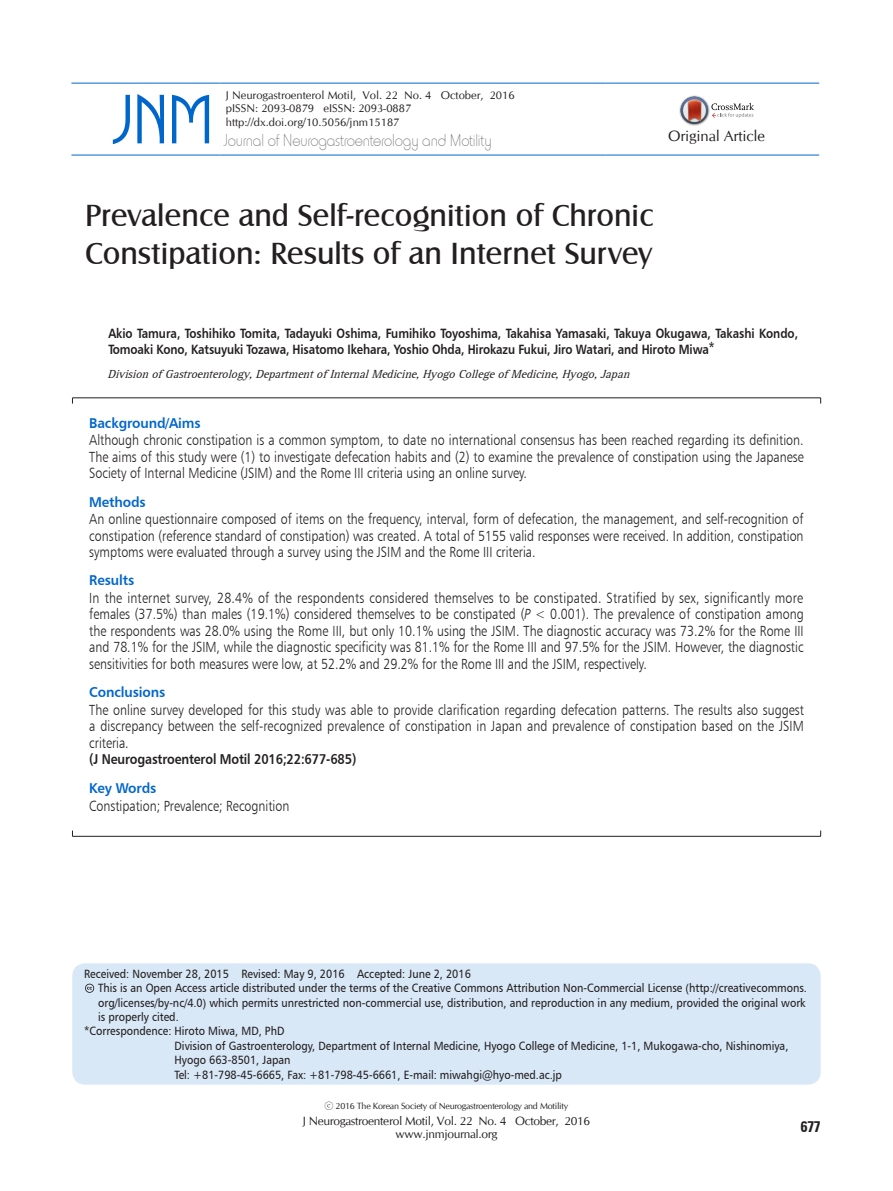
<style>
.page{position:relative;width:893px;height:1191px;background:#fff}
.page>*{position:absolute;margin:0;border:0;box-sizing:border-box;transform-origin:0 0}
.t1{font:500 64.5px "Busorama IT Cby BT";color:#06c}
.t2{font:31.5px/37.8px "Castle T";color:#231f20}
.t3{font:18px "Horatio D Ligh";letter-spacing:-.015em;color:#787878;scale:.9 1}
.t4{font:15.3px "Univeconbol";color:#231f20}
.t5{font:15px "CG Omega";letter-spacing:-.01em;color:#231f20}
.t6{font:14.7px/16.5px "Humanist 777 BT Light B";color:#231f20;text-align:justify;scale:.85 1}
.t7{font:14.25px "Humanist 777 BT Bold B";letter-spacing:-.01em;color:#06c;scale:.95 1}
.t8{font:14.25px "Humanist 777 BT Bold B";letter-spacing:-.01em;color:#231f20;scale:.87 1}
.t9{font:13.5px/16.2px "Humanist 777 BT Bold B";letter-spacing:-.01em;color:#231f20;scale:.85 1}
.t10{font:12px "Humanist 777 BT Roman B";color:#231f20;scale:.9 1}
.t11{font:italic 12px "Rotisser";color:#231f20}
.t12{font:12px/13.5px "CG Omega";letter-spacing:-.025em;color:#231f20;text-align:center}
.t13{font:11.25px/13.5px "CG Omega";color:#231f20}
.t14{font:9px "CG Omega";letter-spacing:-.025em;color:#231f20}
.s1{font-style:italic}
.s2{font-family:"Batang Che"}
</style>
<div class="page">
<hr style="left:72px;top:397px;width:749px;height:1px;background:#231f20">
<hr style="left:72px;top:836px;width:749px;height:1px;background:#231f20">
<div style="left:72px;top:963px;width:749px;height:121px;background:#d9e8f7;border-radius:13px"></div>
<svg style="left:85px;top:983px;width:10px;height:10px"></svg>
<hr style="left:71px;top:83px;width:148px;height:1px;background:#06c">
<hr style="left:71px;top:155px;width:148px;height:1px;background:#06c">
<hr style="left:219px;top:83px;width:378px;height:1px;background:#06c">
<svg style="left:597px;top:83px;width:17px;height:1px"></svg>
<hr style="left:614px;top:83px;width:205px;height:1px;background:#06c">
<hr style="left:614px;top:155px;width:205px;height:1px;background:#06c">
<svg style="left:597px;top:155px;width:17px;height:1px"></svg>
<hr style="left:219px;top:155px;width:378px;height:1px;background:#06c">
<img style="left:679px;top:95px;width:22px;height:30px">
<svg style="left:681px;top:97px;width:73px;height:27px"></svg>
<h1 class="t1" style="left:112px;top:81px;width:102px">JNM</h1>
<p class="t13" style="left:226px;top:89px;width:290px">J Neurogastroenterol Motil, Vol. 22 No. 4 October, 2016 pISSN: 2093-0879 eISSN: 2093-0887 http://dx.doi.org/10.5056/jnm15187</p>
<p class="t3" style="left:224px;top:130px;width:299px">Journal of Neurogastroenterology and Motility</p>
<p class="t5" style="left:668px;top:127px;width:98px">Original Article</p>
<h2 class="t2" style="left:85px;top:197px;width:570px">Prevalence and Self-recognition of Chronic<br>Constipation: Results of an Internet Survey</h2>
<p class="t9" style="left:108px;top:325px;width:813px">Akio Tamura, Toshihiko Tomita, Tadayuki Oshima, Fumihiko Toyoshima, Takahisa Yamasaki, Takuya Okugawa, Takashi Kondo,<br>Tomoaki Kono, Katsuyuki Tozawa, Hisatomo Ikehara, Yoshio Ohda, Hirokazu Fukui, Jiro Watari, and Hiroto Miwa*</p>
<p class="t11" style="left:107px;top:367px;width:527px">Divisionof Gastroenterology,Departmentof InternalMedicine,HyogoCollegeof Medicine,Hyogo,Japan</p>
<p class="t7" style="left:89px;top:414px;width:119px">Background/Aims</p>
<p class="t6" style="left:89px;top:432px;width:842px">Although chronic constipation is a common symptom, to date no international consensus has been reached regarding its definition.<br>The aims of this study were (1) to investigate defecation habits and (2) to examine the prevalence of constipation using the Japanese Society of Internal Medicine (JSIM) and the Rome III criteria using an online survey.</p>
<p class="t7" style="left:89px;top:492px;width:61px">Methods</p>
<p class="t6" style="left:89px;top:510px;width:842px">An online questionnaire composed of items on the frequency, interval, form of defecation, the management, and self-recognition of constipation (reference standard of constipation) was created. A total of 5155 valid responses were received. In addition, constipation symptoms were evaluated through a survey using the JSIM and the Rome III criteria.</p>
<p class="t7" style="left:89px;top:571px;width:49px">Results</p>
<p class="t6" style="left:89px;top:589px;width:842px">In the internet survey, 28.4% of the respondents considered themselves to be constipated. Stratified by sex, significantly more females (37.5%) than males (19.1%) considered themselves to be constipated (<span class="s1">P</span> &lt; 0.001). The prevalence of constipation among the respondents was 28.0% using the Rome III, but only 10.1% using the JSIM. The diagnostic accuracy was 73.2% for the Rome III and 78.1% for the JSIM, while the diagnostic specificity was 81.1% for the Rome III and 97.5% for the JSIM. However, the diagnostic sensitivities for both measures were low, at 52.2% and 29.2% for the Rome III and the JSIM, respectively.</p>
<p class="t7" style="left:89px;top:683px;width:81px">Conclusions</p>
<p class="t6" style="left:89px;top:701px;width:842px">The online survey developed for this study was able to provide clarification regarding defecation patterns. The results also suggest a discrepancy between the self-recognized prevalence of constipation in Japan and prevalence of constipation based on the JSIM criteria.</p>
<p class="t8" style="left:89px;top:750px;width:309px">(J Neurogastroenterol Motil 2016;22:677-685)</p>
<p class="t7" style="left:89px;top:779px;width:72px">Key Words</p>
<p class="t6" style="left:89px;top:797px;width:237px">Constipation; Prevalence; Recognition</p>
<p class="t10" style="left:84px;top:966px;width:431px">Received: November 28, 2015 Revised: May 9, 2016 Accepted: June 2, 2016</p>
<p class="t10" style="left:98px;top:980px;width:789px">This is an Open Access article distributed under the terms of the Creative Commons Attribution Non-Commercial License (http://creativecommons.</p>
<p class="t10" style="left:98px;top:995px;width:788px">org/licenses/by-nc/4.0) which permits unrestricted non-commercial use, distribution, and reproduction in any medium, provided the original work</p>
<p class="t10" style="left:98px;top:1009px;width:91px">is properly cited.</p>
<p class="t10" style="left:84px;top:1023px;width:224px">*Correspondence: Hiroto Miwa, MD, PhD</p>
<p class="t10" style="left:175px;top:1038px;width:684px">Division of Gastroenterology, Department of Internal Medicine, Hyogo College of Medicine, 1-1, Mukogawa-cho, Nishinomiya,</p>
<p class="t10" style="left:175px;top:1052px;width:130px">Hyogo 663-8501, Japan</p>
<p class="t10" style="left:175px;top:1067px;width:432px">Tel: +81-798-45-6665, Fax: +81-798-45-6661, E-mail: miwahgi@hyo-med.ac.jp</p>
<p class="t14" style="left:325px;top:1100px;width:245px"><span class="s2">ⓒ</span> 2016 The Korean Society of Neurogastroenterology and Motility</p>
<p class="t12" style="left:303px;top:1114px;width:289px">J Neurogastroenterol Motil, Vol. 22 No. 4 October, 2016 www.jnmjournal.org</p>
<p class="t4" style="left:801px;top:1117px;width:21px">677</p>
</div>
